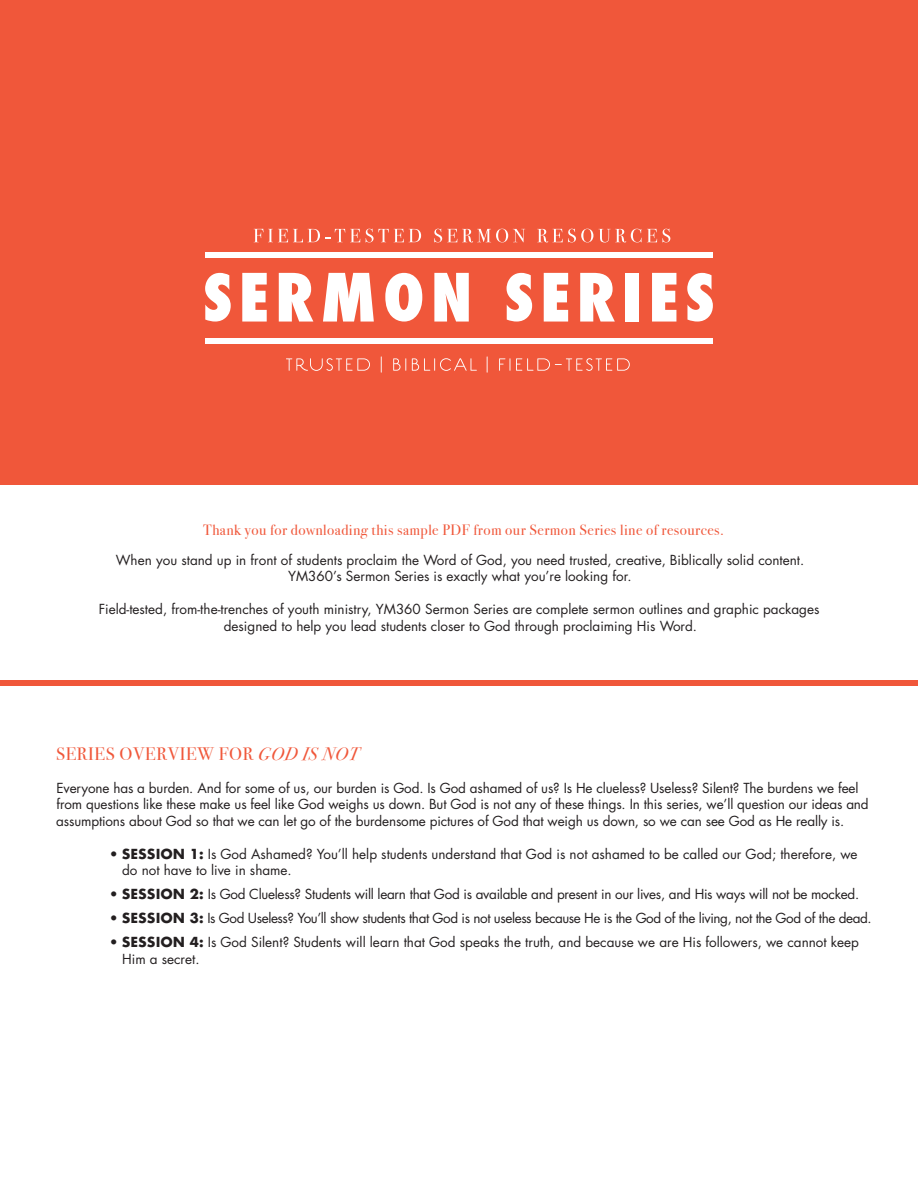
<style>
.page{position:relative;width:918px;height:1188px;background:#fff}
.page>*{position:absolute;margin:0;border:0;box-sizing:border-box;transform-origin:0 0}
.t1{font:18px "Bodoni Svty Two ITCTT";letter-spacing:.04em;color:#f0573a}
.t2{font:15px "Bodoni Svty Two ITCTT";letter-spacing:.03em;color:#f0573a}
.t3{font:13.5px/16.5px "Futura";color:#231f20;text-align:center}
.t4{font:13.5px "Futura";letter-spacing:-.03em;color:#231f20}
.t5{font:13.5px "Futura";letter-spacing:-.02em;color:#231f20}
.s1{font-style:italic}
.s2{font-weight:700}
</style>
<div class="page">
<div style="left:0;top:0;width:918px;height:484px;background:#f0573a"></div>
<svg style="left:205px;top:273px;width:26px;height:49px"></svg>
<svg style="left:242px;top:273px;width:25px;height:49px"></svg>
<svg style="left:279px;top:273px;width:34px;height:49px"></svg>
<svg style="left:323px;top:273px;width:51px;height:49px"></svg>
<svg style="left:385px;top:273px;width:37px;height:49px"></svg>
<svg style="left:434px;top:273px;width:35px;height:49px;background:#fce4df"></svg>
<svg style="left:507px;top:273px;width:25px;height:49px"></svg>
<svg style="left:544px;top:273px;width:24px;height:49px"></svg>
<svg style="left:580px;top:273px;width:35px;height:49px"></svg>
<div style="left:626px;top:273px;width:13px;height:49px;background:#fff"></div>
<svg style="left:652px;top:273px;width:24px;height:49px"></svg>
<svg style="left:687px;top:273px;width:26px;height:49px"></svg>
<div style="left:206px;top:252px;width:507px;height:6px;background:#fff"></div>
<div style="left:206px;top:338px;width:507px;height:6px;background:#fff"></div>
<svg style="left:286px;top:358px;width:84px;height:13px"></svg>
<svg style="left:381px;top:356px;width:1px;height:17px"></svg>
<svg style="left:393px;top:358px;width:13px;height:13px"></svg>
<svg style="left:412px;top:358px;width:65px;height:13px"></svg>
<svg style="left:487px;top:356px;width:1px;height:17px"></svg>
<svg style="left:499px;top:358px;width:131px;height:13px"></svg>
<svg style="left:254px;top:229px;width:167px;height:13px"></svg>
<svg style="left:434px;top:229px;width:91px;height:13px"></svg>
<svg style="left:537px;top:229px;width:56px;height:13px"></svg>
<svg style="left:599px;top:229px;width:71px;height:13px"></svg>
<div style="left:0;top:680px;width:918px;height:6px;background:#f0573a"></div>
<p class="t2" style="left:203px;top:517px;width:522px">Thank you for downloading this sample PDF from our Sermon Series line of resources.</p>
<p class="t3" style="left:116px;top:551px;width:690px">When you stand up in front of students proclaim the Word of God, you need trusted, creative, Biblically solid content.<br>YM360’s Sermon Series is exactly what you’re looking for.</p>
<p class="t3" style="left:99px;top:601px;width:722px">Field-tested, from-the-trenches of youth ministry, YM360 Sermon Series are complete sermon outlines and graphic packages designed to help you lead students closer to God through proclaiming His Word.</p>
<p class="t1" style="left:56px;top:739px;width:304px">SERIES OVERVIEW FOR <span class="s1">GOD IS NOT</span></p>
<p class="t3" style="left:56px;top:779px;width:814px;text-align:left">Everyone has a burden. And for some of us, our burden is God. Is God ashamed of us? Is He clueless? Useless? Silent? The burdens we feel from questions like these make us feel like God weighs us down. But God is not any of these things. In this series, we’ll question our ideas and assumptions about God so that we can let go of the burdensome pictures of God that weigh us down, so we can see God as He really is.</p>
<p class="t3" style="left:110px;top:845px;width:749px">• <span class="s2">SESSION 1:</span> Is God Ashamed? You’ll help students understand that God is not ashamed to be called our God; therefore, we</p>
<p class="t3" style="left:122px;top:862px;width:171px">do not have to live in shame.</p>
<p class="t5" style="left:110px;top:885px;width:751px">• <span class="s2">SESSION 2:</span> Is God Clueless? Students will learn that God is available and present in our lives, and His ways will not be mocked.</p>
<p class="t4" style="left:110px;top:909px;width:763px">• <span class="s2">SESSION 3:</span> Is God Useless? You’ll show students that God is not useless because He is the God of the living, not the God of the dead.</p>
<p class="t3" style="left:110px;top:934px;width:751px">• <span class="s2">SESSION 4:</span> Is God Silent? Students will learn that God speaks the truth, and because we are His followers, we cannot keep</p>
<p class="t3" style="left:122px;top:950px;width:79px">Him a secret.</p>
</div>
